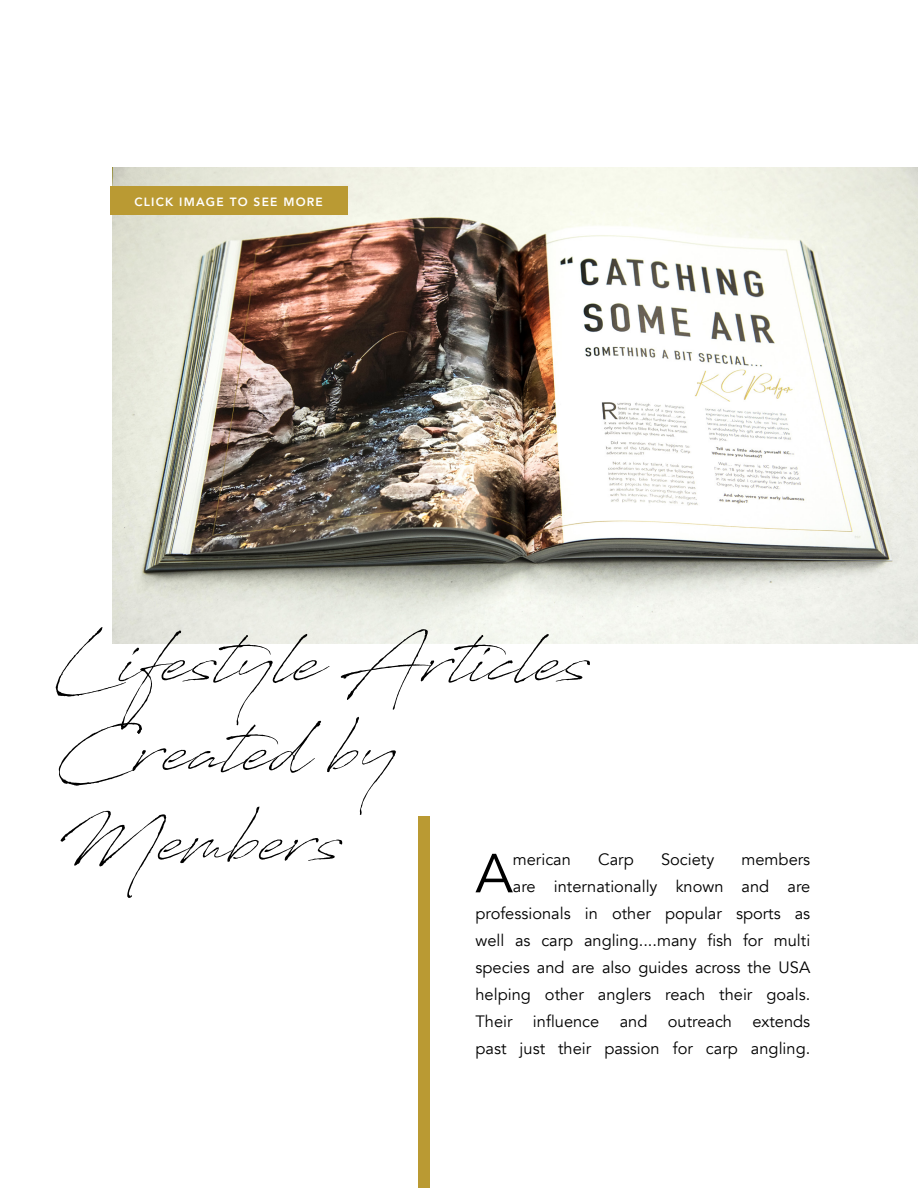
<style>
.page{position:relative;width:918px;height:1188px;background:#fff}
.page>*{position:absolute;margin:0;border:0;box-sizing:border-box;transform-origin:0 0}
.t1{font:74.7px/89.7px "Antro Vectra";color:#000}
.t2{font:54.45px "Avenir";color:#000}
.t3{font:16.5px/26.8px "Avenir";color:#000;text-align:right}
.t4{font:800 12px "Avenir";letter-spacing:.1em;color:#fff}
</style>
<div class="page">
<img style="left:112px;top:167px;width:806px;height:476px">
<div style="left:418px;top:816px;width:12px;height:372px;background:#ba9a33"></div>
<div style="left:110px;top:186px;width:237px;height:28px;background:#ba9a33"></div>
<p class="t4" style="left:135px;top:193px;width:190px">CLICK IMAGE TO SEE MORE</p>
<h1 class="t1" style="left:54px;top:608px;width:536px">Lifestyle Articles<br>Created by<br>Members</h1>
<p class="t3" style="left:476px;top:847px;width:336px">members<br>are internationally known and are professionals in other popular sports as well as carp angling....many fish for multi species and are also guides across the USA helping other anglers reach their goals.<br>Their influence and outreach extends past just their passion for carp angling.</p>
<h2 class="t2" style="left:476px;top:841px;width:39px">A</h2>
<p class="t3" style="left:513px;top:847px;width:60px">merican</p>
<p class="t3" style="left:598px;top:847px;width:37px">Carp</p>
<p class="t3" style="left:661px;top:847px;width:55px">Society</p>
</div>
